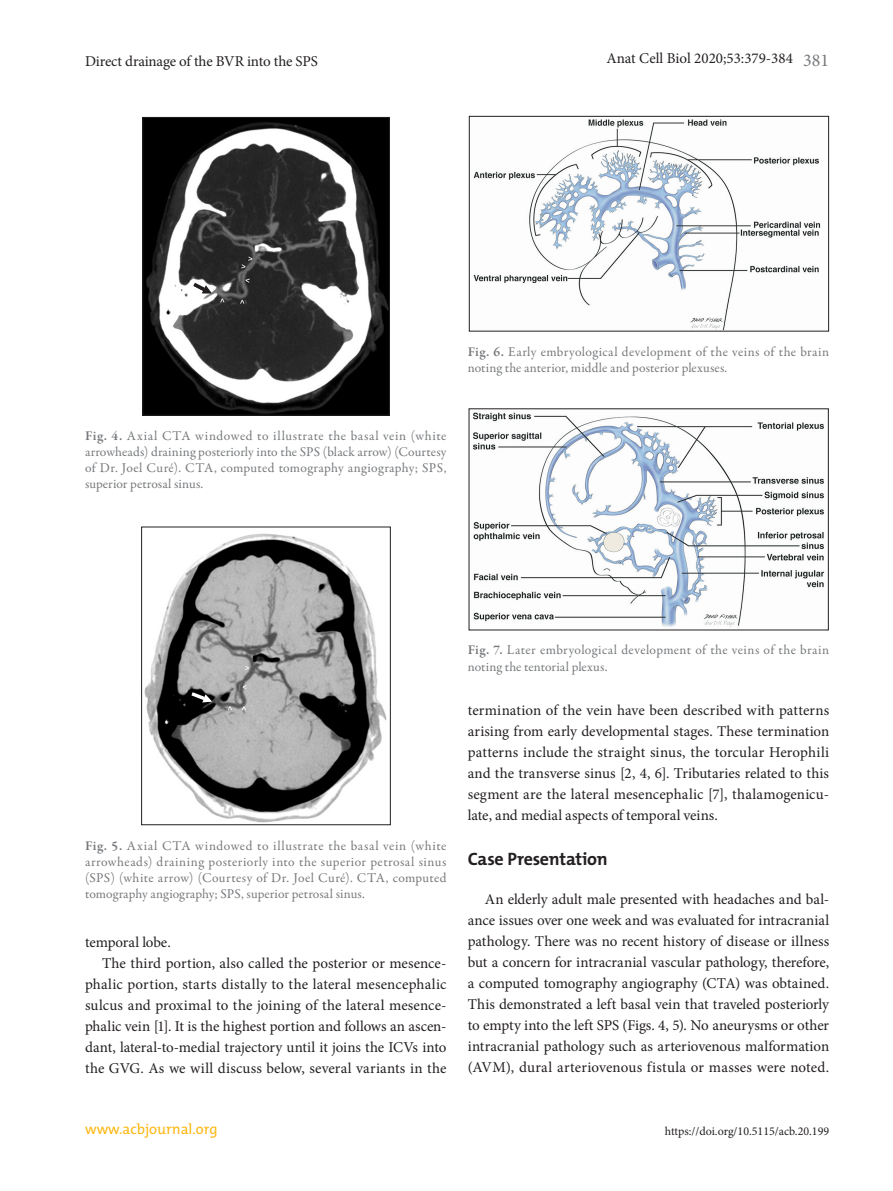
<style>
.page{position:relative;width:893px;height:1191px;background:#fff}
.page>*{position:absolute;margin:0;border:0;box-sizing:border-box;transform-origin:0 0}
.서론{font:700 18px "The Mix";letter-spacing:-.015em;color:#231f20}
.본문{font:15px/21px "Minion Pro";color:#231f20;text-align:justify}
.t1{font:14.7px "The Mix";color:#fcb814}
.그림설명{font:13.5px/16.2px "Garamond Premr Pro";letter-spacing:.02em;color:#76787b;text-align:justify}
.t2{font:12px "Minion Pro";letter-spacing:-.005em;color:#231f20}
.s1{font-size:18px;color:#76787b}
.s2{font-weight:600}
</style>
<div class="page">
<img style="left:144px;top:533px;width:243px;height:290px">
<div style="left:141px;top:527px;width:250px;height:298px;border:1px solid #231f20"></div>
<svg style="left:188px;top:689px;width:24px;height:14px"></svg>
<img style="left:145px;top:119px;width:243px;height:294px">
<div style="left:143px;top:117px;width:247px;height:298px;border:1px solid #231f20"></div>
<svg style="left:190px;top:280px;width:22px;height:14px"></svg>
<img style="left:472px;top:412px;width:353px;height:215px">
<img style="left:473px;top:119px;width:348px;height:210px">
<div style="left:469px;top:116px;width:360px;height:215px;border:1px solid #231f20"></div>
<p class="본문" style="left:85px;top:50px;width:234px">Direct drainage of the BVR into the SPS</p>
<p class="본문" style="left:606px;top:48px;width:224px">Anat Cell Biol 2020;53:379-384 <span class="s1">381</span></p>
<p class="그림설명" style="left:468px;top:344px;width:363px"><span class="s2">Fig. 6.</span> Early embryological development of the veins of the brain noting the anterior, middle and posterior plexuses.</p>
<p class="그림설명" style="left:85px;top:428px;width:363px"><span class="s2">Fig. 4.</span> Axial CTA windowed to illustrate the basal vein (white arrowheads) draining posteriorly into the SPS (black arrow) (Courtesy of Dr. Joel Curé). CTA, computed tomography angiography; SPS, superior petrosal sinus.</p>
<p class="그림설명" style="left:85px;top:837px;width:363px"><span class="s2">Fig. 5.</span> Axial CTA windowed to illustrate the basal vein (white arrowheads) draining posteriorly into the superior petrosal sinus (SPS) (white arrow) (Courtesy of Dr. Joel Curé). CTA, computed tomography angiography; SPS, superior petrosal sinus.</p>
<p class="본문" style="left:85px;top:932px;width:87px">temporal lobe.</p>
<p class="본문" style="left:85px;top:953px;width:363px;text-indent:17px">The third portion, also called the posterior or mesence&shy;phalic portion, starts distally to the lateral mesencephalic sulcus and proximal to the joining of the lateral mesence&shy;phalic vein [1]. It is the highest portion and follows an ascen&shy;dant, lateral-to-medial trajectory until it joins the ICVs into the GVG. As we will discuss below, several variants in the</p>
<p class="t1" style="left:85px;top:1117px;width:134px">www.acbjournal.org</p>
<p class="그림설명" style="left:468px;top:642px;width:363px"><span class="s2">Fig. 7.</span> Later embryological development of the veins of the brain noting the tentorial plexus.</p>
<p class="본문" style="left:468px;top:699px;width:363px">termination of the vein have been described with patterns arising from early developmental stages. These termination patterns include the straight sinus, the torcular Herophili and the transverse sinus [2, 4, 6]. Tributaries related to this segment are the lateral mesencephalic [7], thalamogenicu&shy;late, and medial aspects of temporal veins.</p>
<p class="서론" style="left:468px;top:843px;width:142px">Case Presentation</p>
<p class="본문" style="left:468px;top:888px;width:363px;text-indent:17px">An elderly adult male presented with headaches and bal&shy;ance issues over one week and was evaluated for intracranial pathology. There was no recent history of disease or illness but a concern for intracranial vascular pathology, therefore, a computed tomography angiography (CTA) was obtained.<br>This demonstrated a left basal vein that traveled posteriorly to empty into the left SPS (Figs. 4, 5). No aneurysms or other intracranial pathology such as arteriovenous malformation (AVM), dural arteriovenous fistula or masses were noted.</p>
<p class="t2" style="left:665px;top:1123px;width:166px">https://doi.org/10.5115/acb.20.199</p>
</div>
